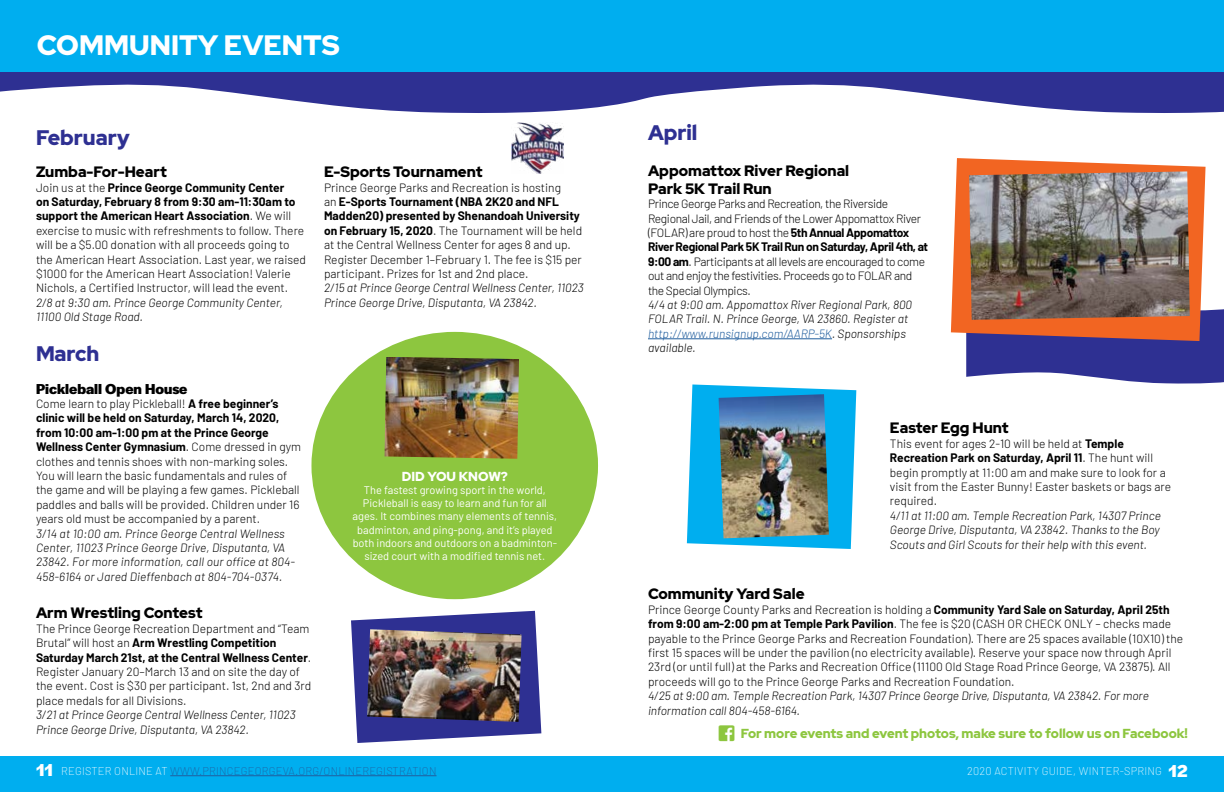
<style>
.page{position:relative;width:1224px;height:792px;background:#fff}
.page>*{position:absolute;margin:0;border:0;box-sizing:border-box;transform-origin:0 0}
.t1{font:900 28px "Red Hat Display";color:#fff}
.t2{font:900 21px "Red Hat Display";color:#2e3092}
.t3{font:700 18px "Halyard Display";color:#fff}
.t4{font:900 15px/18px "Red Hat Display";color:#000}
.t5{font:700 15px "Halyard Display";color:#000}
.t6{font:900 13px "Red Hat Display";color:#8dc63f}
.t7{font:900 13px "Red Hat Display";color:#fff}
.t8{font:300 12px/14.4px "Barlow";color:#000}
.t9{font:italic 300 12px/14.4px "Barlow";color:#000}
.t10{font:300 12px/14.4px "Barlow";letter-spacing:-.03em;color:#000}
.t11{font:11px/13.2px "Barlow";color:#fff;text-align:center}
.t12{font:200 11px "Barlow";letter-spacing:.02em;color:#215e9e}
.t13{font:200 11px "Barlow";letter-spacing:.02em;color:#fff}
.s1{font-weight:700}
.s2{font-weight:400}
.s3{color:#fff}
.s4{color:#215e9e}
.s5{font-family:"Halyard Display";font-weight:700;font-size:18px}
</style>
<div class="page">
<svg style="left:687px;top:384px;width:169px;height:165px;background:#26baf1"></svg>
<svg style="left:966px;top:309px;width:258px;height:75px;background:#4a4ba0"></svg>
<svg style="left:0;top:72px;width:1224px;height:41px;fill:#2e3092"></svg>
<svg style="left:951px;top:158px;width:255px;height:183px;background:#e4784d"></svg>
<div style="left:0;top:756px;width:1224px;height:36px;background:#00aeef"></div>
<div style="left:0;top:0;width:1224px;height:72px;background:#00aeef"></div>
<hr style="left:648px;top:338px;width:184px;height:1px;background:#215e9e">
<img style="left:969px;top:171px;width:221px;height:149px">
<div style="left:311px;top:332px;width:287px;height:267px;background:#8dc63f;border-radius:50%"></div>
<img style="left:385px;top:357px;width:134px;height:102px">
<svg style="left:351px;top:611px;width:190px;height:132px"></svg>
<img style="left:367px;top:629px;width:155px;height:93px">
<img style="left:512px;top:122px;width:52px;height:52px">
<img style="left:719px;top:394px;width:110px;height:144px">
<hr style="left:170px;top:775px;width:266px;height:1px;background:#215e9e">
<h1 class="t1" style="left:37px;top:27px;width:305px">COMMUNITY EVENTS</h1>
<h2 class="t2" style="left:36px;top:124px;width:95px">February</h2>
<p class="t4" style="left:36px;top:163px;width:132px">Zumba-For-Heart</p>
<p class="t8" style="left:36px;top:179px;width:272px">Join us at the <span class="s1">Prince George Community Center<br>on Saturday, February 8 from 9:30 am-11:30am to support the American Heart Association</span>. We will exercise to music with refreshments to follow. There will be a $5.00 donation with all proceeds going to the American Heart Association. Last year, we raised $1000 for the American Heart Association! Valerie Nichols, a Certified Instructor, will lead the event.</p>
<p class="t9" style="left:36px;top:294px;width:248px">2/8 at 9:30 am. Prince George Community Center,<br>11100 Old Stage Road.</p>
<h2 class="t2" style="left:36px;top:340px;width:65px">March</h2>
<p class="t5" style="left:36px;top:378px;width:153px">Pickleball Open House</p>
<p class="t8" style="left:36px;top:396px;width:267px">Come learn to play Pickleball! <span class="s1">A free beginner’s clinic will be held on Saturday, March 14, 2020, from 10:00 am-1:00 pm at the Prince George Wellness Center Gymnasium</span><span class="s2">.</span> Come dressed in gym clothes and tennis shoes with non-marking soles.<br>You will learn the basic fundamentals and rules of the game and will be playing a few games. Pickleball paddles and balls will be provided. Children under 16 years old must be accompanied by a parent.</p>
<p class="t9" style="left:36px;top:525px;width:261px">3/14 at 10:00 am. Prince George Central Wellness Center, 11023 Prince George Drive, Disputanta, VA 23842. For more information, call our office at 804- 458-6164 or Jared Dieffenbach at 804-704-0374.</p>
<p class="t4" style="left:36px;top:604px;width:168px">Arm Wrestling Contest</p>
<p class="t8" style="left:36px;top:620px;width:277px">The Prince George Recreation Department and “Team Brutal” will host an <span class="s1">Arm Wrestling Competition Saturday March 21st, at the Central Wellness Center</span>.<br>Register January 20–March 13 and on site the day of the event. Cost is $30 per participant. 1st, 2nd and 3rd place medals for all Divisions.</p>
<p class="t9" style="left:36px;top:707px;width:261px">3/21 at Prince George Central Wellness Center, 11023<br>Prince George Drive, Disputanta, VA 23842.</p>
<p class="t4" style="left:324px;top:163px;width:160px">E-Sports Tournament</p>
<p class="t8" style="left:324px;top:179px;width:260px">Prince George Parks and Recreation is hosting<br>an <span class="s1">E-Sports Tournament (NBA 2K20 and NFL Madden20) presented by Shenandoah University on February 15, 2020</span>. The Tournament will be held at the Central Wellness Center for ages 8 and up.<br>Register December 1–February 1. The fee is $15 per participant. Prizes for 1st and 2nd place.</p>
<p class="t9" style="left:324px;top:280px;width:261px">2/15 at Prince George Central Wellness Center, 11023<br>Prince George Drive, Disputanta, VA 23842.</p>
<p class="t7" style="left:402px;top:468px;width:108px">DID YOU KNOW?</p>
<p class="t11" style="left:353px;top:483px;width:206px">The fastest growing sport in the world, Pickleball is easy to learn and fun for all ages. It combines many elements of tennis, badminton, and ping-pong, and it’s played both indoors and outdoors on a badminton&shy;sized court with a modified tennis net.</p>
<h3 class="t3" style="left:36px;top:757px;width:19px">11</h3>
<p class="t12" style="left:61px;top:763px;width:377px"><span class="s3">REGISTER ONLINE AT</span> WWW.PRINCEGEORGEVA.ORG/ONLINEREGISTRATION</p>
<h2 class="t2" style="left:648px;top:119px;width:51px">April</h2>
<p class="t4" style="left:648px;top:162px;width:203px">Appomattox River Regional<br>Park 5K Trail Run</p>
<p class="t10" style="left:648px;top:196px;width:282px">Prince George Parks and Recreation, the Riverside Regional Jail, and Friends of the Lower Appomattox River (FOLAR) are proud to host the <span class="s1">5th Annual Appomattox River Regional Park 5K Trail Run on Saturday, April 4th, at 9:00 am</span>. Participants at all levels are encouraged to come out and enjoy the festivities. Proceeds go to FOLAR and the Special Olympics.</p>
<p class="t9" style="left:648px;top:297px;width:266px">4/4 at 9:00 am. Appomattox River Regional Park, 800<br>FOLAR Trail. N. Prince George, VA 23860. Register at <span class="s4">http://www.runsignup.com/AARP-5K</span>. Sponsorships available.</p>
<p class="t4" style="left:890px;top:419px;width:120px">Easter Egg Hunt</p>
<p class="t8" style="left:890px;top:435px;width:283px">This event for ages 2-10 will be held at <span class="s1">Temple Recreation Park on Saturday, April 11</span>. The hunt will begin promptly at 11:00 am and make sure to look for a visit from the Easter Bunny! Easter baskets or bags are required.</p>
<p class="t9" style="left:890px;top:507px;width:272px;text-align:justify">4/11 at 11:00 am. Temple Recreation Park, 14307 Prince George Drive, Disputanta, VA 23842. Thanks to the Boy Scouts and Girl Scouts for their help with this event.</p>
<p class="t4" style="left:648px;top:585px;width:158px">Community Yard Sale</p>
<p class="t8" style="left:648px;top:601px;width:537px">Prince George County Parks and Recreation is holding a <span class="s1">Community Yard Sale on Saturday, April 25th from 9:00 am-2:00 pm at Temple Park Pavilion</span>. The fee is $20 (CASH OR CHECK ONLY – checks made payable to the Prince George Parks and Recreation Foundation). There are 25 spaces available (10X10) the first 15 spaces will be under the pavilion (no electricity available). Reserve your space now through April 23rd (or until full) at the Parks and Recreation Office (11100 Old Stage Road Prince George, VA 23875). All proceeds will go to the Prince George Parks and Recreation Foundation.</p>
<p class="t9" style="left:648px;top:688px;width:502px">4/25 at 9:00 am. Temple Recreation Park, 14307 Prince George Drive, Disputanta, VA 23842. For more information call 804-458-6164.</p>
<p class="t6" style="left:719px;top:725px;width:471px">□□▲❑◆ For more events and event photos, make sure to follow us on Facebook!</p>
<p class="t13" style="left:967px;top:763px;width:222px">2020 ACTIVITY GUIDE, WINTER-SPRING <span class="s5">12</span></p>
</div>
